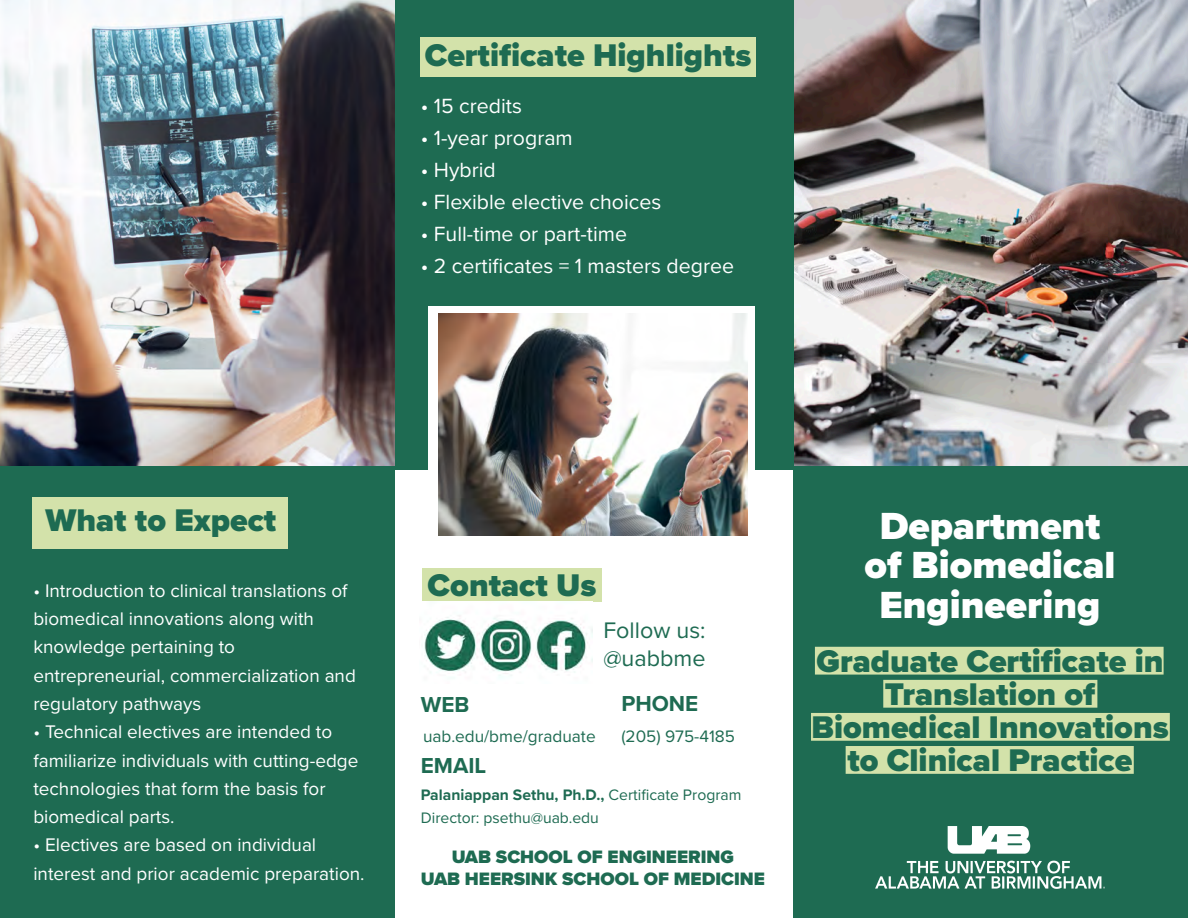
<style>
.page{position:relative;width:1188px;height:918px;background:#fff}
.page>*{position:absolute;margin:0;border:0;box-sizing:border-box;transform-origin:0 0}
.t1{font:900 39.15px/39.6px "Proxima Nova";color:#fff;text-align:center}
.t2{font:900 32.55px/33px "Proxima Nova";color:#1e6b52;text-align:center}
.t3{font:23.4px/28.2px "Proxima Nova";color:#1e6b52}
.t4{font:700 22.5px "Proxima Nova";color:#1e6b52}
.t5{font:21.3px "Proxima Nova";color:#fff}
.t6{font:18.9px/28.3px "Proxima Nova";color:#fff}
.t7{font:900 18.6px/21.5px "Proxima Nova";color:#1e6b52;text-align:center}
.t8{font:17.25px "Proxima Nova";color:#1e6b52}
.t9{font:15.75px/23.5px "Proxima Nova";color:#1e6b52}
.s1{font-weight:700}
</style>
<div class="page">
<img style="left:0;top:0;width:396px;height:466px">
<img style="left:794px;top:0;width:394px;height:466px">
<div style="left:792px;top:466px;width:396px;height:452px;background:#1e6b52"></div>
<div style="left:0;top:474px;width:396px;height:443px;background:#1e6b52"></div>
<div style="left:396px;top:142px;width:397px;height:776px;background:#fff"></div>
<div style="left:396px;top:0;width:398px;height:469px;background:#1e6b52"></div>
<svg style="left:811px;top:647px;width:359px;height:127px;fill:#d3e2aa"></svg>
<div style="left:422px;top:568px;width:180px;height:34px;background:#d3e2aa"></div>
<div style="left:420px;top:37px;width:335px;height:40px;background:#d3e2aa"></div>
<div style="left:428px;top:306px;width:327px;height:238px;background:#fff"></div>
<img style="left:439px;top:314px;width:309px;height:221px">
<img style="left:875px;top:826px;width:230px;height:62px">
<div style="left:33px;top:498px;width:255px;height:51px;background:#d3e2aa"></div>
<img style="left:424px;top:615px;width:169px;height:63px">
<h2 class="t2" style="left:425px;top:38px;width:328px">Certificate Highlights</h2>
<p class="t5" style="left:421px;top:90px;width:103px">• 15 credits</p>
<p class="t5" style="left:421px;top:122px;width:153px">• 1-year program</p>
<p class="t5" style="left:421px;top:154px;width:77px">• Hybrid</p>
<p class="t5" style="left:421px;top:186px;width:242px">• Flexible elective choices</p>
<p class="t5" style="left:421px;top:218px;width:208px">• Full-time or part-time</p>
<p class="t5" style="left:421px;top:250px;width:315px">• 2 certificates = 1 masters degree</p>
<h2 class="t2" style="left:45px;top:503px;width:233px">What to Expect</h2>
<p class="t6" style="left:33px;top:575px;width:324px">• Introduction to clinical translations of biomedical innovations along with knowledge pertaining to entrepreneurial, commercialization and regulatory pathways</p>
<p class="t6" style="left:33px;top:717px;width:327px">• Technical electives are intended to familiarize individuals with cutting-edge technologies that form the basis for biomedical parts.</p>
<p class="t6" style="left:33px;top:830px;width:333px">• Electives are based on individual interest and prior academic preparation.</p>
<h2 class="t2" style="left:428px;top:568px;width:170px">Contact Us</h2>
<p class="t3" style="left:603px;top:614px;width:104px">Follow us: @uabbme</p>
<p class="t4" style="left:421px;top:688px;width:50px">WEB</p>
<p class="t4" style="left:621px;top:687px;width:79px">PHONE</p>
<p class="t8" style="left:423px;top:723px;width:174px">uab.edu/bme/graduate</p>
<p class="t8" style="left:621px;top:723px;width:115px">(205) 975-4185</p>
<p class="t4" style="left:421px;top:749px;width:67px">EMAIL</p>
<p class="t9" style="left:421px;top:782px;width:322px"><span class="s1">Palaniappan Sethu, Ph.D.,</span> Certificate Program<br>Director: psethu@uab.edu</p>
<p class="t7" style="left:421px;top:846px;width:346px">UAB SCHOOL OF ENGINEERING<br>UAB HEERSINK SCHOOL OF MEDICINE</p>
<h1 class="t1" style="left:864px;top:506px;width:253px">Department of Biomedical<br>Engineering</h1>
<h2 class="t2" style="left:811px;top:644px;width:359px">Graduate Certificate in<br>Translation of<br>Biomedical Innovations to Clinical Practice</h2>
</div>
